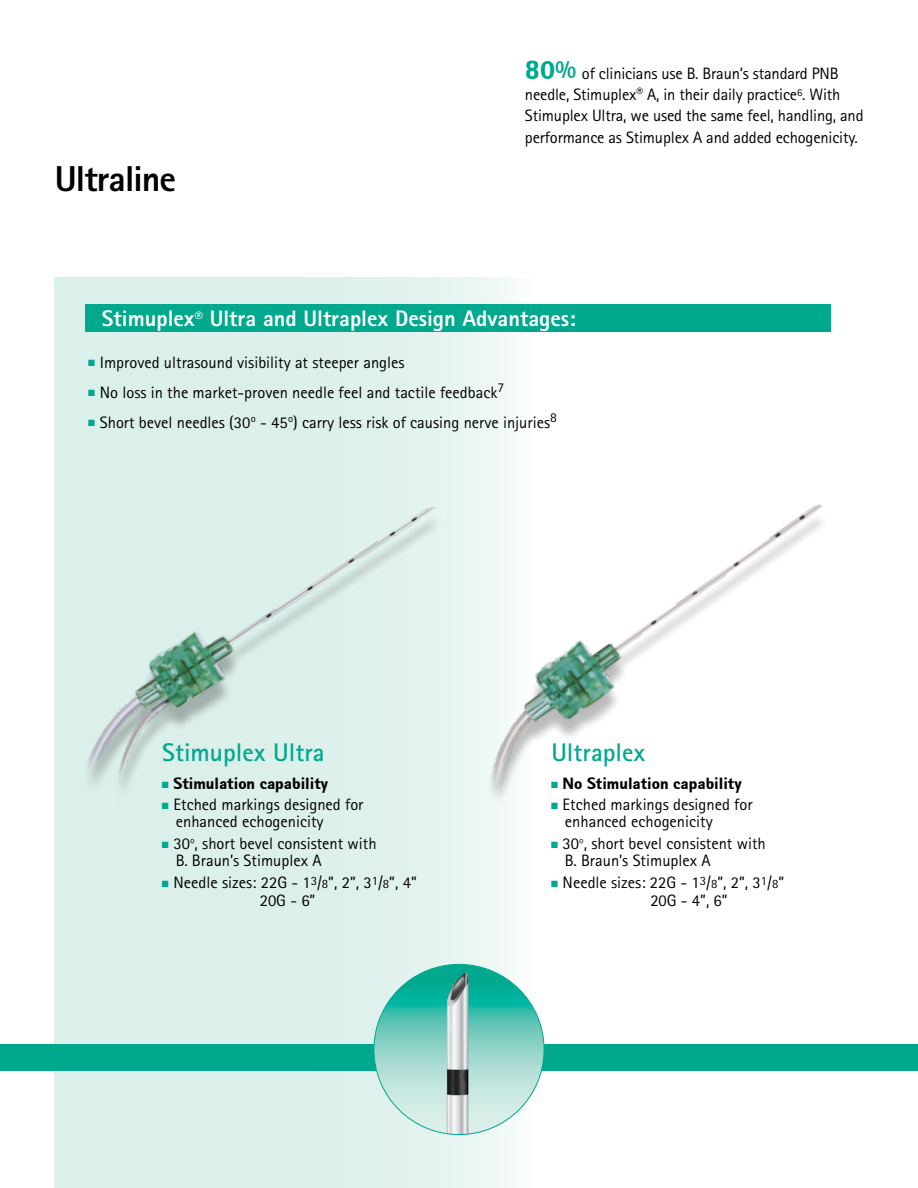
<style>
.page{position:relative;width:918px;height:1188px;background:#fff}
.page>*{position:absolute;margin:0;border:0;box-sizing:border-box;transform-origin:0 0}
.t1{font:800 36px "Rotis Sans Serif Std";letter-spacing:-.025em;color:#000}
.t2{font:700 25.5px "Rotis Sans Serif Std";color:#00a88f}
.t3{font:800 22.5px "Rotis Sans Serif Std";color:#fff}
.t4{font:16.5px/16.5px "Rotis Sans Serif Std";color:#000}
.t5{font:16.5px "Rotis Sans Serif Black 95";color:#000}
.s1{font-family:"Rotis Sans Serif Black 95";font-size:28.05px;color:#00a88e}
.s2{font-family:"Rotis Sans Serif Black 95";font-size:26.25px;color:#00a88e}
.s3{font-weight:700;font-size:16.5px}
.s4{font-family:"Arial Narrow";font-size:13.5px;color:#00a88e}
.s5{font-size:12.75px}
</style>
<div class="page">
<div style="left:54px;top:278px;width:478px;height:910px;background:linear-gradient(to right,#d4ece8,#eaf6f2)"></div>
<div style="left:86px;top:305px;width:745px;height:27px;background:#00a88e"></div>
<div style="left:80px;top:515px;width:363px;height:312px;background:#dcf0eb"></div>
<img style="left:54px;top:433px;width:457px;height:386px">
<img style="left:426px;top:438px;width:397px;height:389px">
<div style="left:0;top:1044px;width:918px;height:27px;background:#00a88e"></div>
<svg style="left:374px;top:964px;width:170px;height:171px;background:#7fd0c3"></svg>
<img style="left:405px;top:964px;width:87px;height:171px">
<h1 class="t1" style="left:55px;top:156px;width:123px">Ultraline</h1>
<p class="t4" style="left:525px;top:63px;width:340px;line-height:21.1px"><span class="s1">80</span><span class="s2">%</span> of clinicians use B. Braun’s standard PNB needle, Stimuplex<sup>®</sup> A, in their daily practice<sup>6</sup>. With Stimuplex Ultra, we used the same feel, handling, and performance as Stimuplex A and added echogenicity.</p>
<h3 class="t3" style="left:102px;top:304px;width:475px">Stimuplex<span class="s3">®</span> Ultra and Ultraplex Design Advantages:</h3>
<p class="t4" style="left:89px;top:354px;width:318px"><span class="s4">■</span> Improved ultrasound visibility at steeper angles</p>
<p class="t4" style="left:89px;top:384px;width:417px"><span class="s4">■</span> No loss in the market-proven needle feel and tactile feedback<sup>7</sup></p>
<p class="t4" style="left:89px;top:414px;width:470px"><span class="s4">■</span> Short bevel needles (30<sup>o</sup> - 45<sup>o</sup>) carry less risk of causing nerve injuries<sup>8</sup></p>
<h2 class="t2" style="left:162px;top:736px;width:164px">Stimuplex Ultra</h2>
<p class="t5" style="left:162px;top:773px;width:167px"><span class="s4">■</span> Stimulation capability</p>
<p class="t4" style="left:176px;top:796px;width:189px;text-indent:-13px"><span class="s4">■</span> Etched markings designed for enhanced echogenicity</p>
<p class="t4" style="left:176px;top:835px;width:202px;text-indent:-13px"><span class="s4">■</span> 30º, short bevel consistent with<br>B. Braun’s Stimuplex A</p>
<p class="t4" style="left:162px;top:873px;width:256px;line-height:18px;text-align:center"><span class="s4">■</span> Needle sizes: 22G - 1<sup>3</sup>/<span class="s5">8</span>”, 2”, 3<sup>1</sup>/<span class="s5">8</span>”, 4”<br>20G - 6”</p>
<h2 class="t2" style="left:551px;top:736px;width:95px">Ultraplex</h2>
<p class="t5" style="left:551px;top:773px;width:192px"><span class="s4">■</span> No Stimulation capability</p>
<p class="t4" style="left:565px;top:796px;width:189px;text-indent:-13px"><span class="s4">■</span> Etched markings designed for enhanced echogenicity</p>
<p class="t4" style="left:565px;top:835px;width:202px;text-indent:-13px"><span class="s4">■</span> 30º, short bevel consistent with<br>B. Braun’s Stimuplex A</p>
<p class="t4" style="left:650px;top:873px;width:135px;line-height:18px;text-indent:-99px"><span class="s4">■</span> Needle sizes: 22G - 1<sup>3</sup>/<span class="s5">8</span>”, 2”, 3<sup>1</sup>/<span class="s5">8</span>”<br>20G - 4”, 6”</p>
</div>
